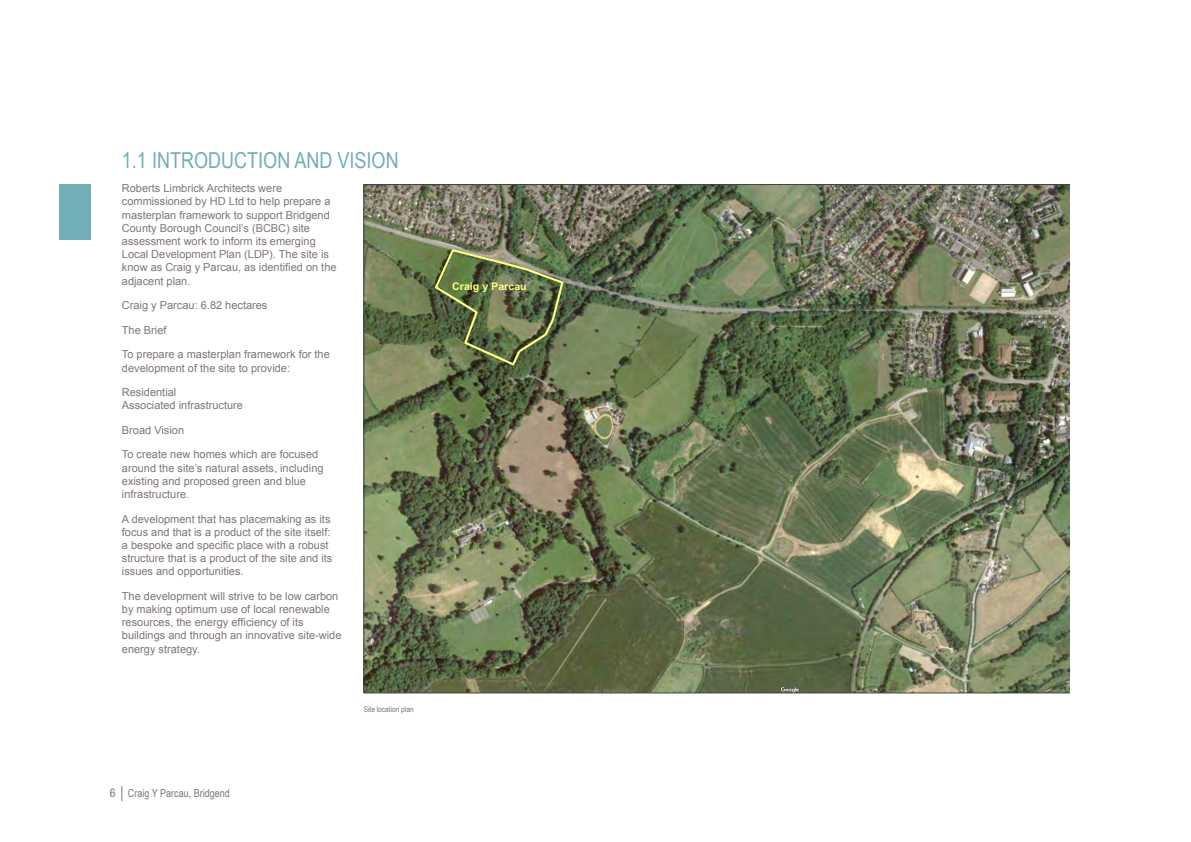
<style>
.page{position:relative;width:1191px;height:842px;background:#fff}
.page>*{position:absolute;margin:0;border:0;box-sizing:border-box;transform-origin:0 0}
.Heading{font:22px "Arial Narrow";color:#72aeb6}
.Body_Text{font:11px/13.2px "Arial";color:#7f7673}
.t1{font:11px "Arial Narrow";color:#7f7673}
.t2{font:700 10.6px "Arial";color:#ffff84}
.Figures{font:8px "Arial Narrow";color:#7f7673}
.s1{font-family:"Helvetica Neue LT Pro";font-stretch:condensed;font-size:12px}
</style>
<div class="page">
<svg style="left:121px;top:786px;width:1px;height:15px"></svg>
<div style="left:60px;top:184px;width:31px;height:56px;background:#72aeb6"></div>
<img style="left:364px;top:184px;width:705px;height:509px">
<img style="left:433px;top:247px;width:132px;height:120px">
<p class="Heading" style="left:122px;top:144px;width:278px">1.1 INTRODUCTION AND VISION</p>
<p class="Body_Text" style="left:122px;top:182px;width:216px">Roberts Limbrick Architects were commissioned by HD Ltd to help prepare a masterplan framework to support Bridgend County Borough Council’s (BCBC) site assessment work to inform its emerging Local Development Plan (LDP). The site is know as Craig y Parcau, as identified on the adjacent plan.</p>
<p class="Body_Text" style="left:122px;top:299px;width:147px">Craig y Parcau: 6.82 hectares</p>
<p class="Body_Text" style="left:122px;top:323px;width:46px">The Brief</p>
<p class="Body_Text" style="left:122px;top:348px;width:209px">To prepare a masterplan framework for the development of the site to provide:</p>
<p class="Body_Text" style="left:122px;top:386px;width:123px">Residential<br>Associated infrastructure</p>
<p class="Body_Text" style="left:122px;top:423px;width:64px">Broad Vision</p>
<p class="Body_Text" style="left:122px;top:448px;width:203px">To create new homes which are focused around the site’s natural assets, including existing and proposed green and blue infrastructure.</p>
<p class="Body_Text" style="left:122px;top:512px;width:212px">A development that has placemaking as its focus and that is a product of the site itself: a bespoke and specific place with a robust structure that is a product of the site and its issues and opportunities.</p>
<p class="Body_Text" style="left:122px;top:589px;width:221px">The development will strive to be low carbon by making optimum use of local renewable resources, the energy efficiency of its buildings and through an innovative site-wide energy strategy.</p>
<p class="t1" style="left:110px;top:785px;width:122px"><span class="s1">6</span> Craig Y Parcau, Bridgend</p>
<p class="Figures" style="left:364px;top:703px;width:51px">Site location plan</p>
<p class="t2" style="left:452px;top:280px;width:76px">Craig y Parcau</p>
</div>
